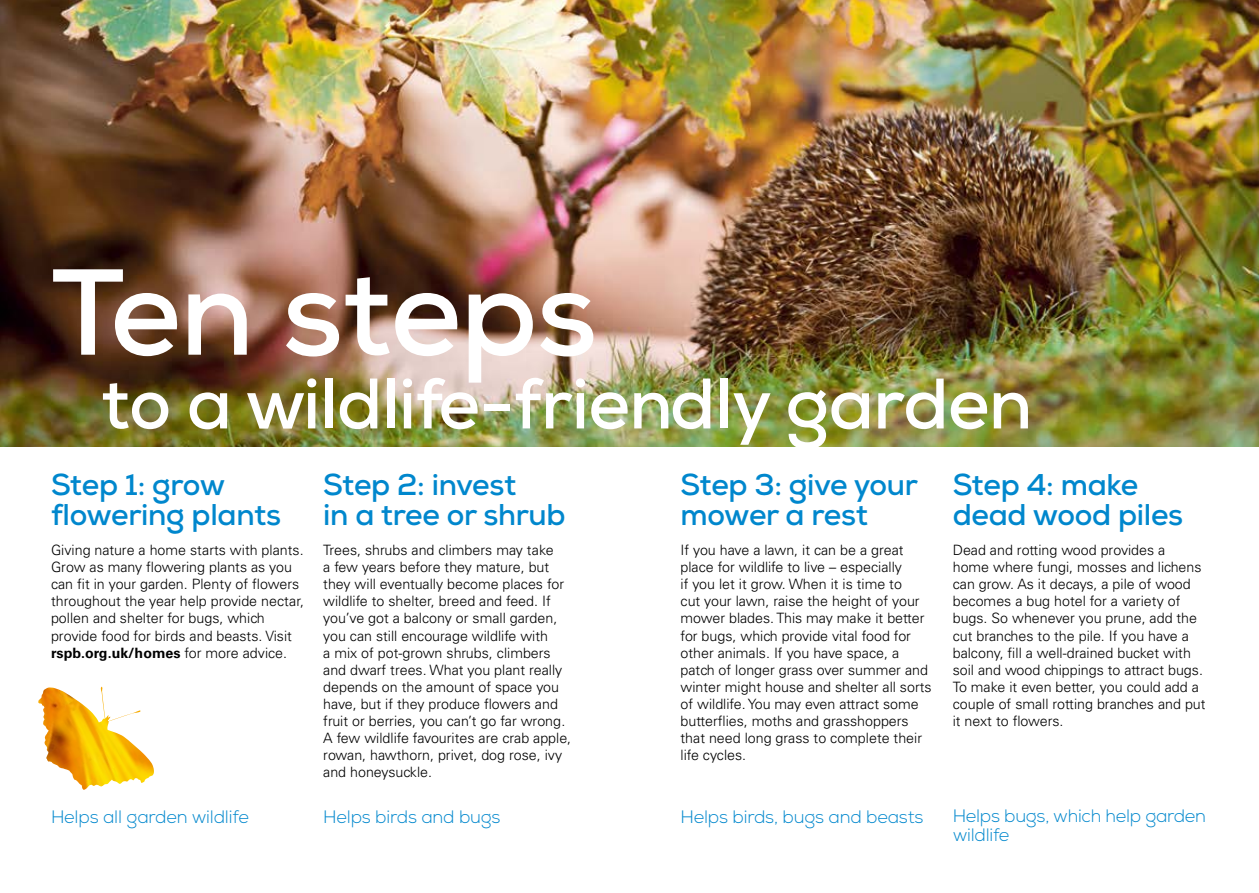
<style>
.page{position:relative;width:1259px;height:893px;background:#fff}
.page>*{position:absolute;margin:0;border:0;box-sizing:border-box;transform-origin:0 0}
.t1{font:700 121.95px "Nexa";letter-spacing:-.01em;color:#fff}
.t2{font:700 71.4px "Nexa";letter-spacing:-.01em;color:#fff}
.t3{font:700 30px/30px "Nexa";letter-spacing:-.01em;color:#0087cd}
.t4{font:300 18px/19.5px "Nexa";letter-spacing:-.01em;color:#0087cd}
.t5{font:300 14.25px/17.1px "Univers";color:#000}
.s1{font-weight:700}
</style>
<div class="page">
<img style="left:0;top:0;width:1259px;height:446px">
<img style="left:38px;top:687px;width:116px;height:103px">
<h1 class="t1" style="left:51px;top:234px;width:548px">Ten steps</h1>
<h2 class="t2" style="left:101px;top:358px;width:933px">to a wildlife-friendly garden</h2>
<h3 class="t3" style="left:51px;top:470px;width:231px">Step 1: grow flowering plants</h3>
<p class="t5" style="left:51px;top:541px;width:254px">Giving nature a home starts with plants.<br>Grow as many flowering plants as you can fit in your garden. Plenty of flowers throughout the year help provide nectar, pollen and shelter for bugs, which provide food for birds and beasts. Visit <span class="s1">rspb.org.uk/homes</span> for more advice.</p>
<p class="t4" style="left:51px;top:807px;width:199px">Helps all garden wildlife</p>
<h3 class="t3" style="left:323px;top:470px;width:244px">Step 2: invest<br>in a tree or shrub</h3>
<p class="t5" style="left:323px;top:541px;width:249px">Trees, shrubs and climbers may take<br>a few years before they mature, but they will eventually become places for wildlife to shelter, breed and feed. If you’ve got a balcony or small garden, you can still encourage wildlife with<br>a mix of pot-grown shrubs, climbers and dwarf trees. What you plant really depends on the amount of space you have, but if they produce flowers and fruit or berries, you can’t go far wrong.<br>A few wildlife favourites are crab apple, rowan, hawthorn, privet, dog rose, ivy and honeysuckle.</p>
<h3 class="t3" style="left:680px;top:470px;width:239px">Step 3: give your mower a rest</h3>
<p class="t5" style="left:680px;top:541px;width:253px">If you have a lawn, it can be a great place for wildlife to live – especially<br>if you let it grow. When it is time to<br>cut your lawn, raise the height of your mower blades. This may make it better for bugs, which provide vital food for other animals. If you have space, a patch of longer grass over summer and winter might house and shelter all sorts of wildlife. You may even attract some butterflies, moths and grasshoppers that need long grass to complete their life cycles.</p>
<h3 class="t3" style="left:952px;top:470px;width:232px">Step 4: make dead wood piles</h3>
<p class="t5" style="left:952px;top:541px;width:254px">Dead and rotting wood provides a<br>home where fungi, mosses and lichens can grow. As it decays, a pile of wood becomes a bug hotel for a variety of bugs. So whenever you prune, add the cut branches to the pile. If you have a balcony, fill a well-drained bucket with soil and wood chippings to attract bugs.<br>To make it even better, you could add a couple of small rotting branches and put it next to flowers.</p>
<p class="t4" style="left:323px;top:807px;width:179px">Helps birds and bugs</p>
<p class="t4" style="left:952px;top:806px;width:255px">Helps bugs, which help garden wildlife</p>
<p class="t4" style="left:680px;top:807px;width:244px">Helps birds, bugs and beasts</p>
</div>
